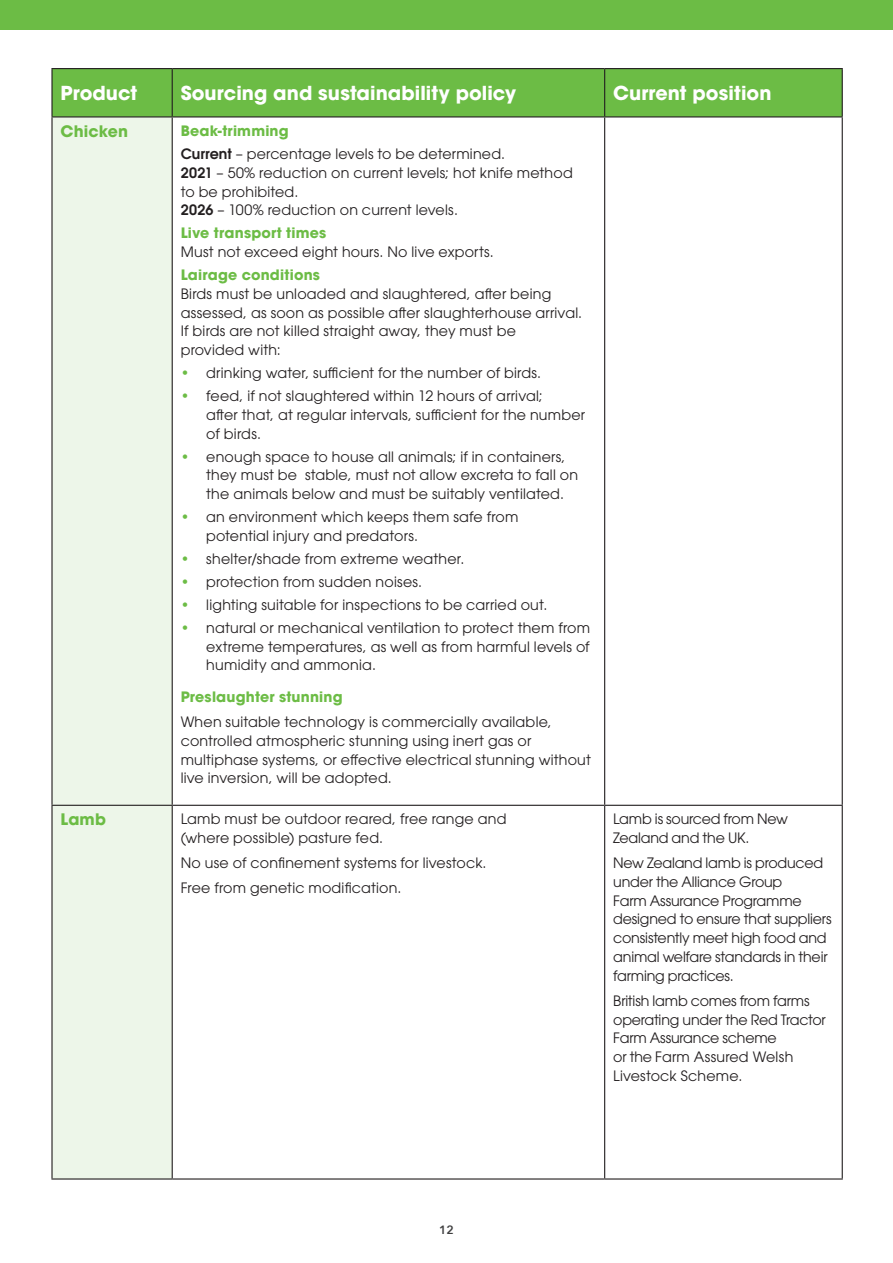
<style>
.page{position:relative;width:893px;height:1263px;background:#fff}
.page>*{position:absolute;margin:0;border:0;box-sizing:border-box;transform-origin:0 0}
.t1{font:700 19.2px "ITC Avant Garde Pro";letter-spacing:.005em;color:#fff}
.t2{font:700 15.75px "ITC Avant Garde Pro";letter-spacing:.01em;color:#6cbc45}
.t3{font:14.25px/18.8px "ITC Avant Garde Pro";letter-spacing:.015em;color:#231f20}
.t4{font:14.25px/18.8px "ITC Avant Garde Pro";letter-spacing:-.015em;color:#231f20}
.t5{font:700 14.25px "ITC Avant Garde Pro";letter-spacing:.015em;color:#6cbc45}
.t6{font:600 12px "Avenir Next";color:#3e3e3f}
.s1{font-weight:700;color:#6cbc45}
.s2{font-weight:600}
.s3{color:#6cbc45}
</style>
<div class="page">
<div style="left:0;top:0;width:893px;height:30px;background:#6cbc45"></div>
<div style="left:53px;top:69px;width:789px;height:47px;background:#6cbc45"></div>
<div style="left:53px;top:117px;width:119px;height:1061px;background:#edf6e9"></div>
<hr style="left:51px;top:68px;width:121px;height:1px;background:#231f20">
<hr style="left:51px;top:69px;width:2px;height:47px;background:#231f20">
<hr style="left:172px;top:68px;width:433px;height:1px;background:#231f20">
<hr style="left:172px;top:69px;width:1px;height:47px;background:#231f20">
<hr style="left:605px;top:68px;width:238px;height:1px;background:#231f20">
<hr style="left:604px;top:69px;width:1px;height:47px;background:#231f20">
<hr style="left:842px;top:69px;width:1px;height:47px;background:#231f20">
<hr style="left:51px;top:116px;width:121px;height:1px;background:#231f20">
<hr style="left:51px;top:117px;width:2px;height:688px;background:#231f20">
<hr style="left:172px;top:116px;width:433px;height:1px;background:#231f20">
<hr style="left:172px;top:117px;width:1px;height:688px;background:#231f20">
<hr style="left:605px;top:116px;width:238px;height:1px;background:#231f20">
<hr style="left:604px;top:117px;width:1px;height:688px;background:#231f20">
<hr style="left:842px;top:117px;width:1px;height:688px;background:#231f20">
<hr style="left:51px;top:805px;width:121px;height:1px;background:#231f20">
<hr style="left:51px;top:806px;width:2px;height:372px;background:#231f20">
<hr style="left:172px;top:805px;width:433px;height:1px;background:#231f20">
<hr style="left:172px;top:806px;width:1px;height:372px;background:#231f20">
<hr style="left:605px;top:805px;width:238px;height:1px;background:#231f20">
<hr style="left:604px;top:806px;width:1px;height:372px;background:#231f20">
<hr style="left:842px;top:806px;width:1px;height:372px;background:#231f20">
<hr style="left:51px;top:1178px;width:121px;height:1px;background:#231f20">
<hr style="left:172px;top:1178px;width:433px;height:1px;background:#231f20">
<hr style="left:605px;top:1178px;width:238px;height:1px;background:#231f20">
<h1 class="t1" style="left:61px;top:80px;width:78px">Product</h1>
<h1 class="t1" style="left:181px;top:80px;width:337px">Sourcing and sustainability policy</h1>
<h1 class="t1" style="left:613px;top:80px;width:160px">Current position</h1>
<p class="t2" style="left:61px;top:121px;width:69px">Chicken</p>
<p class="t3" style="left:181px;top:119px;width:326px;line-height:23px"><span class="s1">Beak-trimming<br></span><span class="s2">Current</span> – percentage levels to be determined.</p>
<p class="t3" style="left:181px;top:163px;width:394px"><span class="s2">2021</span> – 50% reduction on current levels; hot knife method to be prohibited.<br><span class="s2">2026</span> – 100% reduction on current levels.</p>
<p class="t5" style="left:181px;top:223px;width:147px">Live transport times</p>
<p class="t3" style="left:181px;top:242px;width:315px">Must not exceed eight hours. No live exports.</p>
<p class="t5" style="left:181px;top:265px;width:141px">Lairage conditions</p>
<p class="t3" style="left:181px;top:284px;width:403px">Birds must be unloaded and slaughtered, after being assessed, as soon as possible after slaughterhouse arrival.<br>If birds are not killed straight away, they must be provided with:</p>
<p class="t3" style="left:181px;top:363px;width:362px"><span class="s3">•</span> drinking water, sufficient for the number of birds.</p>
<p class="t3" style="left:206px;top:386px;width:380px;text-indent:-26px"><span class="s3">•</span> feed, if not slaughtered within 12 hours of arrival;<br>after that, at regular intervals, sufficient for the number of birds.</p>
<p class="t3" style="left:206px;top:447px;width:373px;text-indent:-26px"><span class="s3">•</span> enough space to house all animals; if in containers, they must be stable, must not allow excreta to fall on the animals below and must be suitably ventilated.</p>
<p class="t3" style="left:206px;top:507px;width:314px;text-indent:-26px"><span class="s3">•</span> an environment which keeps them safe from potential injury and predators.</p>
<p class="t3" style="left:181px;top:549px;width:285px"><span class="s3">•</span> shelter/shade from extreme weather.</p>
<p class="t3" style="left:181px;top:572px;width:243px"><span class="s3">•</span> protection from sudden noises.</p>
<p class="t3" style="left:181px;top:595px;width:368px"><span class="s3">•</span> lighting suitable for inspections to be carried out.</p>
<p class="t3" style="left:206px;top:618px;width:385px;text-align:justify;text-indent:-26px"><span class="s3">•</span> natural or mechanical ventilation to protect them from extreme temperatures, as well as from harmful levels of humidity and ammonia.</p>
<p class="t5" style="left:181px;top:687px;width:163px">Preslaughter stunning</p>
<p class="t3" style="left:181px;top:712px;width:412px">When suitable technology is commercially available, controlled atmospheric stunning using inert gas or multiphase systems, or effective electrical stunning without live inversion, will be adopted.</p>
<p class="t2" style="left:61px;top:809px;width:47px">Lamb</p>
<p class="t3" style="left:181px;top:809px;width:327px">Lamb must be outdoor reared, free range and (where possible) pasture fed.</p>
<p class="t3" style="left:181px;top:850px;width:307px;line-height:25px">No use of confinement systems for livestock.<br>Free from genetic modification.</p>
<p class="t4" style="left:613px;top:809px;width:176px">Lamb is sourced from New<br>Zealand and the UK.</p>
<p class="t4" style="left:613px;top:853px;width:220px">New Zealand lamb is produced under the Alliance Group<br>Farm Assurance Programme designed to ensure that suppliers consistently meet high food and animal welfare standards in their farming practices.</p>
<p class="t4" style="left:613px;top:991px;width:214px">British lamb comes from farms operating under the Red Tractor<br>Farm Assurance scheme<br>or the Farm Assured Welsh<br>Livestock Scheme.</p>
<p class="t6" style="left:439px;top:1219px;width:16px">12</p>
</div>
